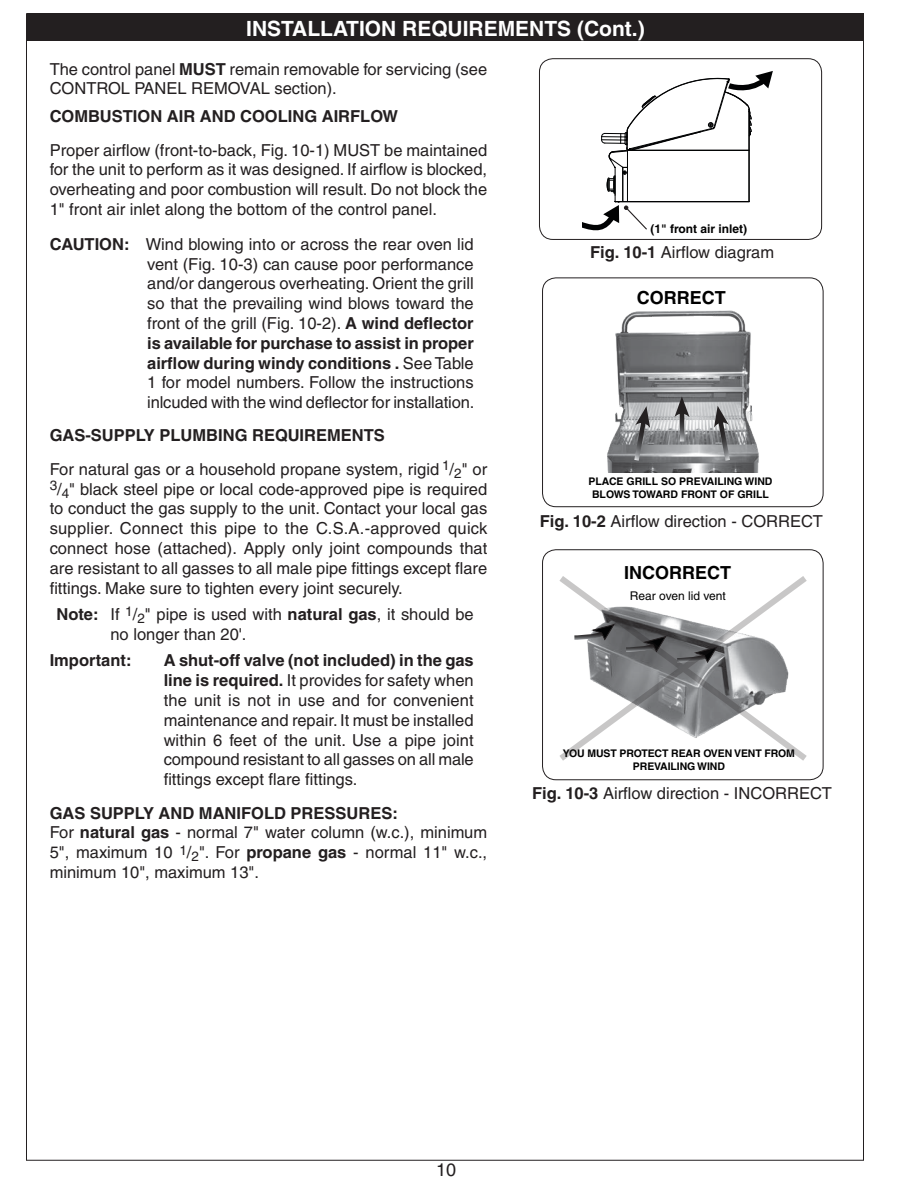
<style>
.page{position:relative;width:918px;height:1188px;background:#fff}
.page>*{position:absolute;margin:0;border:0;box-sizing:border-box;transform-origin:0 0}
.t1{font:700 21px "Helvetica";color:#fff}
.t2{font:700 18px "Helvetica";color:#000}
.t3{font:18px "Helvetica";color:#231f20}
.t4{font:16.5px/19.8px "Helvetica";color:#231f20}
.t5{font:700 16.5px "Helvetica";color:#231f20}
.t6{font:700 12px "Helvetica";color:#000}
.t7{font:12px "Helvetica";color:#000}
.t8{font:700 10.5px/12.6px "Helvetica";letter-spacing:-.01em;color:#000;text-align:center}
.s1{font-weight:700}
</style>
<div class="page">
<div style="left:27px;top:14px;width:837px;height:27px;background:#231f20"></div>
<img style="left:607px;top:310px;width:152px;height:163px">
<div style="left:542px;top:278px;width:282px;height:229px;border:1px solid #231f20;border-radius:14px"></div>
<svg style="left:714px;top:406px;width:19px;height:60px"></svg>
<svg style="left:631px;top:406px;width:19px;height:60px"></svg>
<svg style="left:680px;top:417px;width:4px;height:24px"></svg>
<svg style="left:674px;top:396px;width:16px;height:21px"></svg>
<div style="left:539px;top:58px;width:283px;height:182px;border:1px solid #231f20;border-radius:14px"></div>
<div style="left:542px;top:549px;width:282px;height:231px;border:1px solid #231f20;border-radius:14px"></div>
<svg style="left:559px;top:576px;width:248px;height:185px"></svg>
<svg style="left:582px;top:71px;width:191px;height:160px"></svg>
<p class="t1" style="left:246px;top:16px;width:400px">INSTALLATION REQUIREMENTS (Cont.)</p>
<p class="t4" style="left:50px;top:59px;width:439px">The control panel <span class="s1">MUST</span> remain removable for servicing (see<br>CONTROL PANEL REMOVAL section).</p>
<p class="t5" style="left:50px;top:107px;width:350px">COMBUSTION AIR AND COOLING AIRFLOW</p>
<p class="t4" style="left:50px;top:140px;width:439px;text-align:justify">Proper airflow (front-to-back, Fig. 10-1) MUST be maintained for the unit to perform as it was designed. If airflow is blocked, overheating and poor combustion will result. Do not block the 1" front air inlet along the bottom of the control panel.</p>
<p class="t4" style="left:147px;top:234px;width:329px;text-align:justify;text-indent:-97px"><span class="s1">CAUTION:</span> Wind blowing into or across the rear oven lid vent (Fig. 10-3) can cause poor performance and/or dangerous overheating. Orient the grill so that the prevailing wind blows toward the front of the grill (Fig. 10-2). <span class="s1">A wind deflector is available for purchase to assist in proper airflow during windy conditions .</span> See Table 1 for model numbers. Follow the instructions inlcuded with the wind deflector for installation.</p>
<p class="t4" style="left:50px;top:419px;width:439px;line-height:33.3px"><span class="s1">GAS-SUPPLY PLUMBING REQUIREMENTS<br></span>For natural gas or a household propane system, rigid <sup>1</sup>/<sub>2</sub>" or</p>
<p class="t4" style="left:50px;top:479px;width:439px;text-align:justify"><sup>3</sup>/<sub>4</sub>" black steel pipe or local code-approved pipe is required to conduct the gas supply to the unit. Contact your local gas supplier. Connect this pipe to the C.S.A.-approved quick connect hose (attached). Apply only joint compounds that are resistant to all gasses to all male pipe fittings except flare fittings. Make sure to tighten every joint securely.</p>
<p class="t4" style="left:110px;top:604px;width:365px;text-indent:-54px"><span class="s1">Note:</span> If <sup>1</sup>/<sub>2</sub>" pipe is used with <span class="s1">natural gas</span>, it should be no longer than 20'.</p>
<p class="t5" style="left:50px;top:651px;width:83px">Important:</p>
<p class="t4" style="left:164px;top:651px;width:312px;text-align:justify"><span class="s1">A shut-off valve (not included) in the gas line is required.</span> It provides for safety when the unit is not in use and for convenient maintenance and repair. It must be installed within 6 feet of the unit. Use a pipe joint compound resistant to all gasses on all male fittings except flare fittings.</p>
<p class="t4" style="left:50px;top:803px;width:439px"><span class="s1">GAS SUPPLY AND MANIFOLD PRESSURES:<br></span>For <span class="s1">natural gas</span> - normal 7" water column (w.c.), minimum 5", maximum 10 <sup>1</sup>/<sub>2</sub>". For <span class="s1">propane gas</span> - normal 11" w.c., minimum 10", maximum 13".</p>
<p class="t6" style="left:650px;top:221px;width:98px">(1" front air inlet)</p>
<p class="t4" style="left:590px;top:242px;width:185px"><span class="s1">Fig. 10-1</span> Airflow diagram</p>
<p class="t2" style="left:637px;top:287px;width:90px">CORRECT</p>
<p class="t8" style="left:589px;top:475px;width:186px">PLACE GRILL SO PREVAILING WIND<br>BLOWS TOWARD FRONT OF GRILL</p>
<p class="t4" style="left:540px;top:511px;width:285px"><span class="s1">Fig. 10-2</span> Airflow direction - CORRECT</p>
<p class="t2" style="left:624px;top:562px;width:108px">INCORRECT</p>
<p class="t7" style="left:630px;top:589px;width:97px">Rear oven lid vent</p>
<p class="t8" style="left:563px;top:747px;width:233px">YOU MUST PROTECT REAR OVEN VENT FROM<br>PREVAILING WIND</p>
<p class="t4" style="left:532px;top:783px;width:301px"><span class="s1">Fig. 10-3</span> Airflow direction - INCORRECT</p>
<p class="t3" style="left:436px;top:1160px;width:22px">10</p>
</div>
